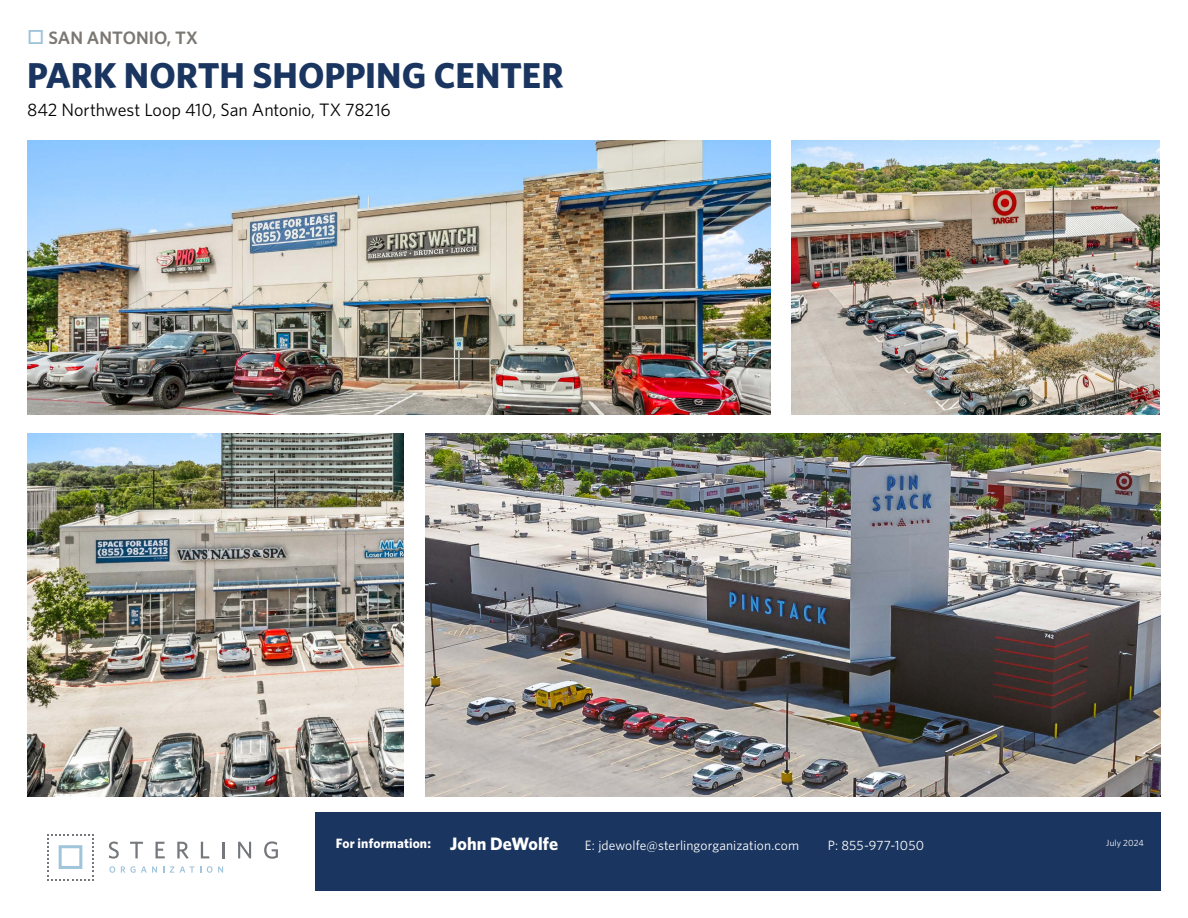
<style>
.page{position:relative;width:1188px;height:918px;background:#fff}
.page>*{position:absolute;margin:0;border:0;box-sizing:border-box;transform-origin:0 0}
.t1{font:700 36px "Whitney";color:#1a355f}
.t2{font:18px "Whitney";letter-spacing:-.005em;color:#000}
.t3{font:600 18px "Whitney";color:#7b7773}
.t4{font:13.5px "Whitney";letter-spacing:.005em;color:#fff}
.t5{font:700 13.5px "Whitney";letter-spacing:.01em;color:#fff}
.t6{font:9px "Whitney";letter-spacing:.02em;color:#fff}
.s1{color:#9ec3da}
.s2{font-size:18px}
</style>
<div class="page">
<img style="left:426px;top:433px;width:735px;height:363px">
<img style="left:27px;top:140px;width:743px;height:274px">
<img style="left:27px;top:433px;width:377px;height:364px">
<img style="left:791px;top:140px;width:369px;height:274px">
<div style="left:315px;top:813px;width:846px;height:78px;background:#1a355f"></div>
<svg style="left:109px;top:842px;width:10px;height:17px"></svg>
<svg style="left:130px;top:842px;width:13px;height:16px"></svg>
<svg style="left:156px;top:842px;width:9px;height:16px"></svg>
<svg style="left:177px;top:842px;width:12px;height:17px"></svg>
<svg style="left:201px;top:842px;width:8px;height:16px"></svg>
<svg style="left:222px;top:842px;width:2px;height:16px"></svg>
<svg style="left:238px;top:842px;width:13px;height:16px"></svg>
<svg style="left:264px;top:841px;width:14px;height:18px"></svg>
<svg style="left:109px;top:866px;width:6px;height:7px"></svg>
<svg style="left:121px;top:866px;width:36px;height:7px"></svg>
<svg style="left:170px;top:866px;width:31px;height:7px"></svg>
<svg style="left:207px;top:866px;width:16px;height:7px"></svg>
<svg style="left:47px;top:834px;width:47px;height:46px"></svg>
<h2 class="t3" style="left:27px;top:26px;width:172px"><span class="s1">□</span> SAN ANTONIO, TX</h2>
<h1 class="t1" style="left:27px;top:51px;width:538px">PARK NORTH SHOPPING CENTER</h1>
<h2 class="t2" style="left:27px;top:98px;width:365px">842 Northwest Loop 410, San Antonio, TX 78216</h2>
<p class="t5" style="left:336px;top:835px;width:224px">For information: <span class="s2">John DeWolfe</span></p>
<p class="t4" style="left:585px;top:836px;width:216px">E: jdewolfe@sterlingorganization.com</p>
<p class="t4" style="left:828px;top:836px;width:98px">P: 855-977-1050</p>
<p class="t6" style="left:1106px;top:837px;width:39px">July 2024</p>
</div>
